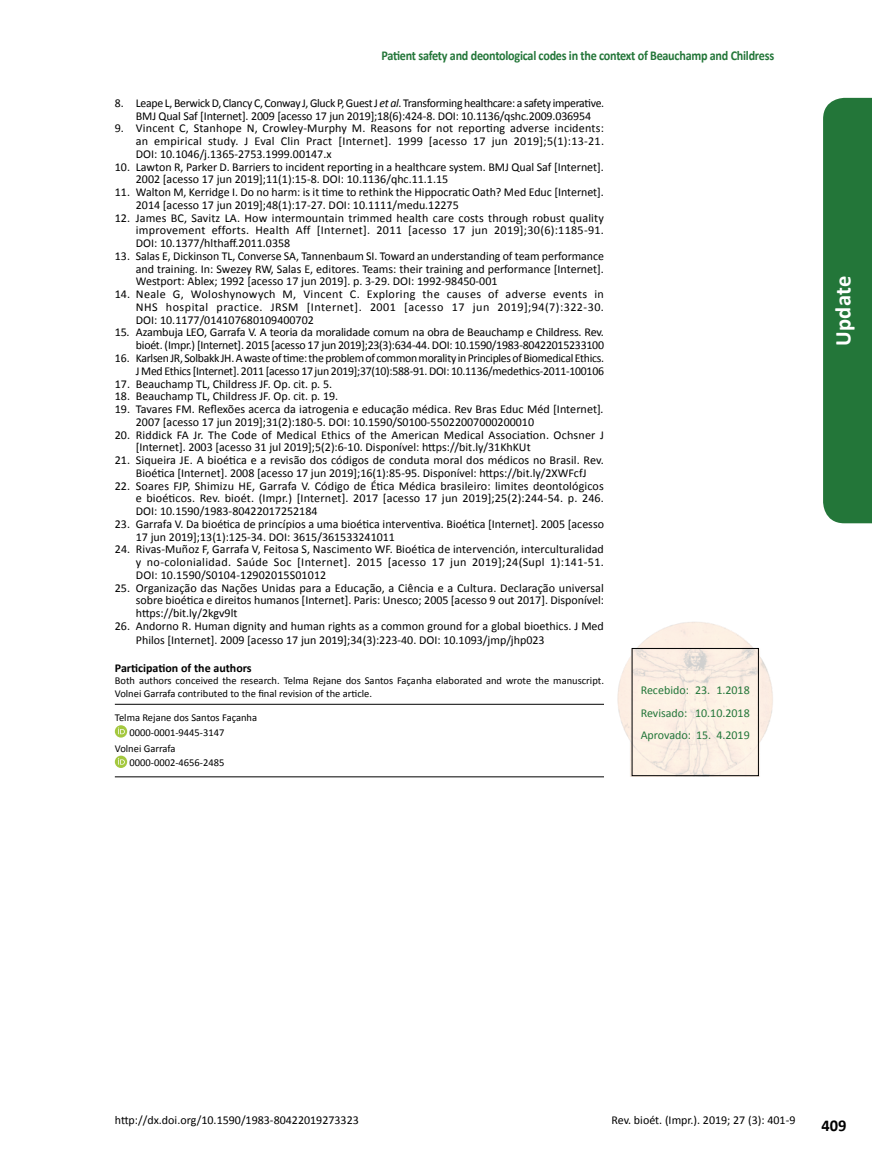
<style>
.page{position:relative;width:872px;height:1170px;background:#fff}
.page>*{position:absolute;margin:0;border:0;box-sizing:border-box;transform-origin:0 0}
.t1{font:700 22.5px "Calibri";letter-spacing:.02em;color:#fff}
.t2{font:700 16.5px "Calibri";color:#000}
.t3{font:700 13.5px "Calibri";letter-spacing:-.02em;color:#237639;scale:.9 1}
.t4{font:12px/12.8px "Calibri";color:#000;text-align:justify}
.t5{font:12px/12.8px "Calibri";letter-spacing:-.025em;color:#000}
.t6{font:12px/12.8px "Calibri";letter-spacing:-.02em;color:#000;text-align:right}
.t7{font:12px/23px "Calibri";color:#237639;text-align:justify}
.t8{font:700 12px "Calibri";color:#000}
.t9{font:10.5px/14.1px "Calibri";color:#000}
.s1{font-style:italic}
</style>
<div class="page">
<div style="left:823px;top:98px;width:49px;height:425px;background:#237639"></div>
<hr style="left:115px;top:704px;width:489px;height:1px;background:#000">
<hr style="left:115px;top:776px;width:489px;height:1px;background:#000">
<svg style="left:115px;top:725px;width:12px;height:12px"></svg>
<svg style="left:118px;top:727px;width:7px;height:7px"></svg>
<svg style="left:115px;top:755px;width:12px;height:13px"></svg>
<svg style="left:118px;top:757px;width:7px;height:7px"></svg>
<img style="left:617px;top:622px;width:156px;height:154px">
<p class="t3" style="left:381px;top:46px;width:438px">Patient safety and deontological codes in the context of Beauchamp and Childress</p>
<p class="t5" style="left:136px;top:96px;width:470px;text-indent:-21px">8. Leape L, Berwick D, Clancy C, Conway J, Gluck P, Guest J <span class="s1">et al</span>. Transforming healthcare: a safety imperative.<br>BMJ Qual Saf [Internet]. 2009 [acesso 17 jun 2019];18(6):424-8. DOI: 10.1136/qshc.2009.036954</p>
<p class="t4" style="left:136px;top:122px;width:470px;text-indent:-21px">9. Vincent C, Stanhope N, Crowley-Murphy M. Reasons for not reporting adverse incidents: an empirical study. J Eval Clin Pract [Internet]. 1999 [acesso 17 jun 2019];5(1):13-21.<br>DOI: 10.1046/j.1365-2753.1999.00147.x</p>
<p class="t4" style="left:136px;top:160px;width:469px;text-indent:-21px">10. Lawton R, Parker D. Barriers to incident reporting in a healthcare system. BMJ Qual Saf [Internet].<br>2002 [acesso 17 jun 2019];11(1):15-8. DOI: 10.1136/qhc.11.1.15</p>
<p class="t4" style="left:136px;top:186px;width:469px;text-indent:-21px">11. Walton M, Kerridge I. Do no harm: is it time to rethink the Hippocratic Oath? Med Educ [Internet].<br>2014 [acesso 17 jun 2019];48(1):17-27. DOI: 10.1111/medu.12275</p>
<p class="t4" style="left:136px;top:211px;width:469px;text-indent:-21px">12. James BC, Savitz LA. How intermountain trimmed health care costs through robust quality improvement efforts. Health Aff [Internet]. 2011 [acesso 17 jun 2019];30(6):1185-91.<br>DOI: 10.1377/hlthaff.2011.0358</p>
<p class="t4" style="left:136px;top:249px;width:470px;text-indent:-21px">13. Salas E, Dickinson TL, Converse SA, Tannenbaum SI. Toward an understanding of team performance and training. In: Swezey RW, Salas E, editores. Teams: their training and performance [Internet].<br>Westport: Ablex; 1992 [acesso 17 jun 2019]. p. 3-29. DOI: 1992-98450-001</p>
<p class="t4" style="left:136px;top:288px;width:469px;text-indent:-21px">14. Neale G, Woloshynowych M, Vincent C. Exploring the causes of adverse events in NHS hospital practice. JRSM [Internet]. 2001 [acesso 17 jun 2019];94(7):322-30.<br>DOI: 10.1177/014107680109400702</p>
<p class="t6" style="left:115px;top:326px;width:491px">15. Azambuja LEO, Garrafa V. A teoria da moralidade comum na obra de Beauchamp e Childress. Rev. bioét. (Impr.) [Internet]. 2015 [acesso 17 jun 2019];23(3):634-44. DOI: 10.1590/1983-80422015233100</p>
<p class="t5" style="left:115px;top:351px;width:491px;text-align:right">16. Karlsen JR, Solbakk JH. A waste of time: the problem of common morality in Principles of Biomedical Ethics.<br>J Med Ethics [Internet]. 2011 [acesso 17 jun 2019];37(10):588-91. DOI: 10.1136/medethics-2011-100106</p>
<p class="t4" style="left:115px;top:377px;width:219px">17. Beauchamp TL, Childress JF. Op. cit. p. 5.</p>
<p class="t4" style="left:115px;top:390px;width:225px">18. Beauchamp TL, Childress JF. Op. cit. p. 19.</p>
<p class="t4" style="left:136px;top:402px;width:469px;text-indent:-21px">19. Tavares FM. Reflexões acerca da iatrogenia e educação médica. Rev Bras Educ Méd [Internet]<span class="s1">.<br></span>2007 [acesso 17 jun 2019];31(2):180-5. DOI: 10.1590/S0100-55022007000200010</p>
<p class="t4" style="left:136px;top:428px;width:469px;text-indent:-21px">20. Riddick FA Jr. The Code of Medical Ethics of the American Medical Association. Ochsner J [Internet]. 2003 [acesso 31 jul 2019];5(2):6-10. Disponível: https://bit.ly/31KhKUt</p>
<p class="t4" style="left:115px;top:453px;width:490px;text-align:center">21. Siqueira JE. A bioética e a revisão dos códigos de conduta moral dos médicos no Brasil. Rev.<br>Bioética [Internet]. 2008 [acesso 17 jun 2019];16(1):85-95. Disponível: https://bit.ly/2XWFcfJ</p>
<p class="t4" style="left:136px;top:479px;width:469px;text-indent:-21px">22. Soares FJP, Shimizu HE, Garrafa V. Código de Ética Médica brasileiro: limites deontológicos e bioéticos. Rev. bioét. (Impr.) [Internet]. 2017 [acesso 17 jun 2019];25(2):244-54. p. 246.<br>DOI: 10.1590/1983-80422017252184</p>
<p class="t4" style="left:136px;top:517px;width:469px;text-indent:-21px">23. Garrafa V. Da bioética de princípios a uma bioética interventiva. Bioética [Internet]. 2005 [acesso<br>17 jun 2019];13(1):125-34. DOI: 3615/361533241011</p>
<p class="t4" style="left:136px;top:543px;width:469px;text-indent:-21px">24. Rivas-Muñoz F, Garrafa V, Feitosa S, Nascimento WF. Bioética de intervención, interculturalidad y no-colonialidad. Saúde Soc [Internet]. 2015 [acesso 17 jun 2019];24(Supl 1):141-51.<br>DOI: 10.1590/S0104-12902015S01012</p>
<p class="t4" style="left:136px;top:581px;width:470px;text-indent:-21px">25. Organização das Nações Unidas para a Educação, a Ciência e a Cultura. Declaração universal sobre bioética e direitos humanos [Internet]. Paris: Unesco; 2005 [acesso 9 out 2017]. Disponível: https://bit.ly/2kgv9lt</p>
<p class="t4" style="left:136px;top:618px;width:469px;line-height:14.4px;text-indent:-21px">26. Andorno R. Human dignity and human rights as a common ground for a global bioethics. J Med<br>Philos [Internet]. 2009 [acesso 17 jun 2019];34(3):223-40. DOI: 10.1093/jmp/jhp023</p>
<p class="t8" style="left:115px;top:659px;width:138px">Participation of the authors</p>
<p class="t9" style="left:115px;top:674px;width:490px;line-height:12.6px">Both authors conceived the research. Telma Rejane dos Santos Façanha elaborated and wrote the manuscript.<br>Volnei Garrafa contributed to the final revision of the article.</p>
<p class="t9" style="left:130px;top:711px;width:129px;text-indent:-15px">Telma Rejane dos Santos Façanha<br>0000-0001-9445-3147</p>
<p class="t9" style="left:130px;top:741px;width:96px;text-indent:-15px">Volnei Garrafa<br>0000-0002-4656-2485</p>
<p class="t7" style="left:640px;top:678px;width:111px">Recebido: 23. 1.2018<br>Revisado: 10.10.2018<br>Aprovado: 15. 4.2019</p>
<h1 class="t1" style="left:827px;top:346px;width:72px;rotate:-90deg">Update</h1>
<p class="t4" style="left:115px;top:1113px;width:245px">http://dx.doi.org/10.1590/1983-80422019273323</p>
<p class="t4" style="left:611px;top:1113px;width:185px">Rev. bioét. (Impr.). 2019; 27 (3): 401-9</p>
<h2 class="t2" style="left:821px;top:1113px;width:27px">409</h2>
</div>
